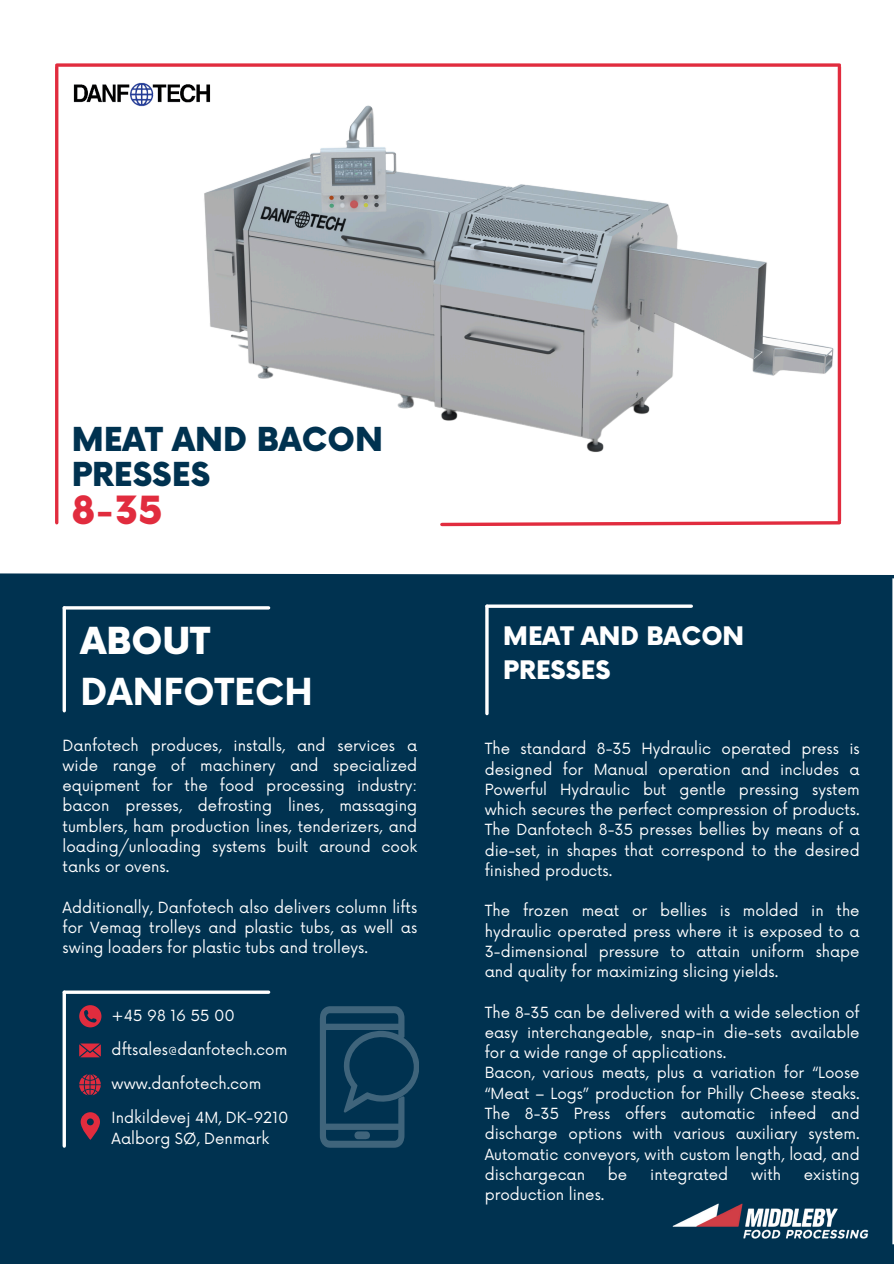
<style>
.page{position:relative;width:894px;height:1264px;background:#fff}
.page>*{position:absolute;margin:0;border:0;box-sizing:border-box;transform-origin:0 0}
.t1{font:900 37.95px "Now";color:#e12c3e}
.t2{font:700 36.3px/50.7px "Now";color:#fff}
.t3{font:900 32.1px/34.3px "Now";color:#003250}
.t4{font:900 24.9px/33.9px "Now";color:#fff}
.t5{font:15px/20.2px "Now";color:#fff;text-align:justify}
.s1{font-weight:900}
</style>
<div class="page">
<div style="left:0;top:0;width:893px;height:1263px;background:#003250"></div>
<svg style="left:487px;top:604px;width:204px;height:4px"></svg>
<hr style="left:485px;top:606px;width:3px;height:107px;background:#fff">
<hr style="left:892px;top:188px;width:1px;height:1056px;background:#fff">
<img style="left:0;top:0;width:893px;height:571px">
<svg style="left:57px;top:63px;width:782px;height:4px;background:#e54c5b"></svg>
<svg style="left:438px;top:519px;width:404px;height:9px;background:#f3b0b6"></svg>
<hr style="left:55px;top:67px;width:3px;height:456px;background:#e12c3e">
<hr style="left:837px;top:67px;width:3px;height:454px;background:#e12c3e">
<img style="left:72px;top:79px;width:140px;height:30px">
<svg style="left:0;top:571px;width:893px;height:9px"></svg>
<img style="left:672px;top:1203px;width:197px;height:36px">
<svg style="left:320px;top:1006px;width:99px;height:141px"></svg>
<hr style="left:64px;top:606px;width:204px;height:3px;background:#fff">
<hr style="left:63px;top:608px;width:3px;height:102px;background:#fff">
<hr style="left:64px;top:990px;width:204px;height:3px;background:#fff">
<hr style="left:63px;top:992px;width:3px;height:154px;background:#fff">
<svg style="left:79px;top:1005px;width:22px;height:22px"></svg>
<svg style="left:79px;top:1043px;width:22px;height:13px"></svg>
<svg style="left:79px;top:1074px;width:22px;height:21px"></svg>
<svg style="left:81px;top:1112px;width:19px;height:27px"></svg>
<p class="t3" style="left:72px;top:424px;width:313px">MEAT AND BACON<br>PRESSES</p>
<p class="t1" style="left:72px;top:490px;width:92px">8-35</p>
<p class="t2" style="left:81px;top:617px;width:233px"><span class="s1">ABOUT<br></span>DANFOTECH</p>
<p class="t5" style="left:63px;top:735px;width:356px">Danfotech produces, installs, and services a wide range of machinery and specialized equipment for the food processing industry: bacon presses, defrosting lines, massaging tumblers, ham production lines, tenderizers, and loading/unloading systems built around cook tanks or ovens.</p>
<p class="t5" style="left:63px;top:897px;width:356px">Additionally, Danfotech also delivers column lifts for Vemag trolleys and plastic tubs, as well as swing loaders for plastic tubs and trolleys.</p>
<p class="t5" style="left:112px;top:1006px;width:125px">+45 98 16 55 00</p>
<p class="t5" style="left:112px;top:1040px;width:177px">dftsales@danfotech.com</p>
<p class="t5" style="left:112px;top:1074px;width:151px">www.danfotech.com</p>
<p class="t5" style="left:112px;top:1108px;width:178px">Indkildevej 4M, DK-9210<br>Aalborg SØ, Denmark</p>
<h1 class="t4" style="left:503px;top:620px;width:242px">MEAT AND BACON<br>PRESSES</h1>
<h3 class="t5" style="left:484px;top:739px;width:376px">The standard 8-35 Hydraulic operated press is designed for Manual operation and includes a Powerful Hydraulic but gentle pressing system which secures the perfect compression of products.<br>The Danfotech 8-35 presses bellies by means of a die-set, in shapes that correspond to the desired finished products.</h3>
<p class="t5" style="left:484px;top:901px;width:376px">The frozen meat or bellies is molded in the hydraulic operated press where it is exposed to a 3-dimensional pressure to attain uniform shape and quality for maximizing slicing yields.</p>
<p class="t5" style="left:484px;top:1002px;width:376px">The 8-35 can be delivered with a wide selection of easy interchangeable, snap-in die-sets available for a wide range of applications.</p>
<p class="t5" style="left:484px;top:1063px;width:376px">Bacon, various meats, plus a variation for “Loose “Meat – Logs” production for Philly Cheese steaks.<br>The 8-35 Press offers automatic infeed and discharge options with various auxiliary system.<br>Automatic conveyors, with custom length, load, and dischargecan</p>
<p class="t5" style="left:607px;top:1164px;width:21px">be</p>
<p class="t5" style="left:650px;top:1164px;width:80px">integrated</p>
<p class="t5" style="left:750px;top:1164px;width:31px">with</p>
<p class="t5" style="left:803px;top:1164px;width:57px">existing</p>
<p class="t5" style="left:484px;top:1185px;width:121px">production lines.</p>
</div>
